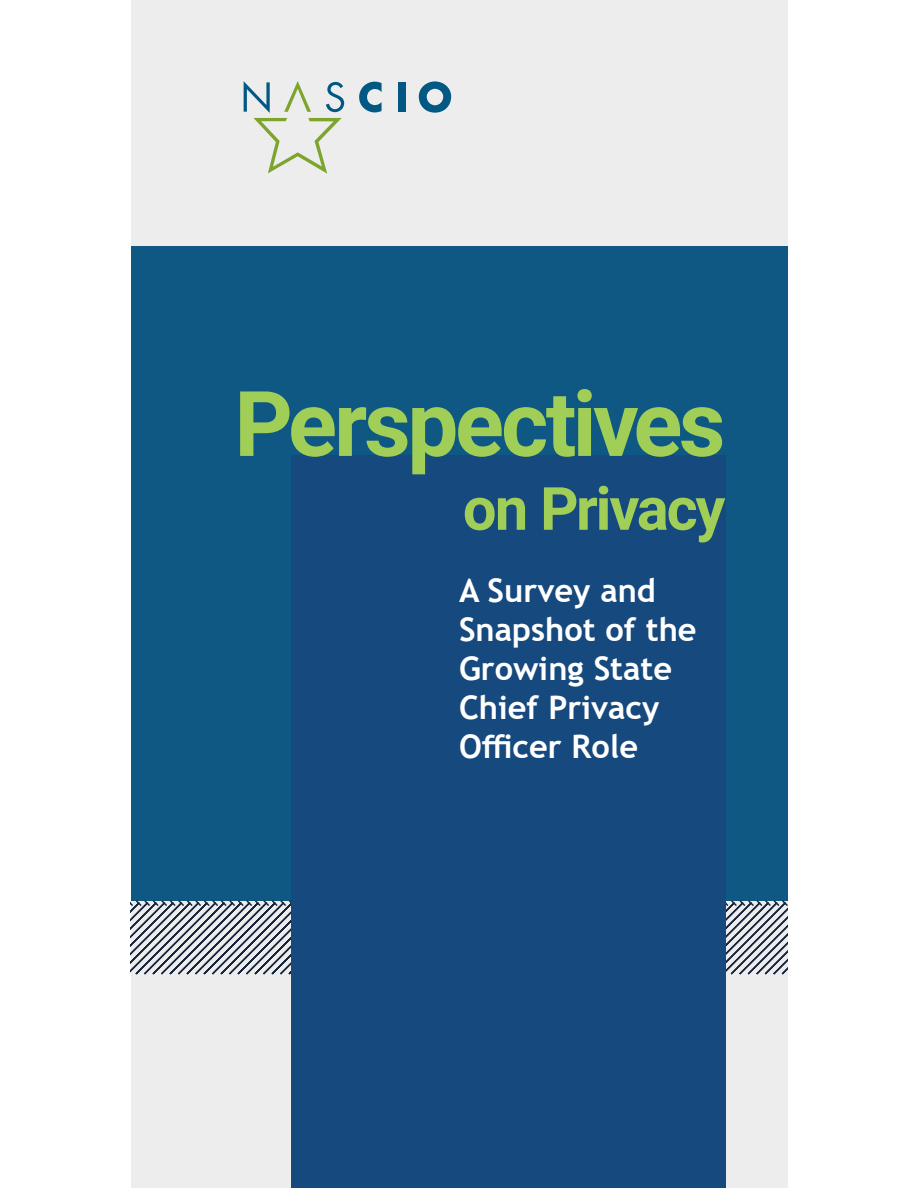
<style>
.page{position:relative;width:918px;height:1188px;background:#fff}
.page>*{position:absolute;margin:0;border:0;box-sizing:border-box;transform-origin:0 0}
.t1{font:700 90.75px "Roboto";letter-spacing:-.04em;color:#a0ce57}
.t2{font:700 59.7px "Roboto";letter-spacing:-.035em;color:#a0ce57}
.t3{font:700 32.55px/39px "Trebuchet MS";color:#fff}
</style>
<div class="page">
<div style="left:131px;top:0;width:656px;height:1188px;background:#ededee"></div>
<div style="left:131px;top:246px;width:656px;height:654px;background:#0f5884"></div>
<svg style="left:244px;top:81px;width:100px;height:93px"></svg>
<svg style="left:359px;top:82px;width:23px;height:30px"></svg>
<div style="left:398px;top:82px;width:7px;height:30px;background:#005883"></div>
<svg style="left:419px;top:81px;width:32px;height:32px"></svg>
<svg style="left:131px;top:900px;width:656px;height:75px"></svg>
<div style="left:291px;top:456px;width:434px;height:732px;background:#16497d"></div>
<h1 class="t1" style="left:234px;top:360px;width:493px">Perspectives</h1>
<h2 class="t2" style="left:463px;top:467px;width:264px">on Privacy</h2>
<p class="t3" style="left:459px;top:571px;width:239px">A Survey and<br>Snapshot of the<br>Growing State<br>Chief Privacy<br>Officer Role</p>
</div>
